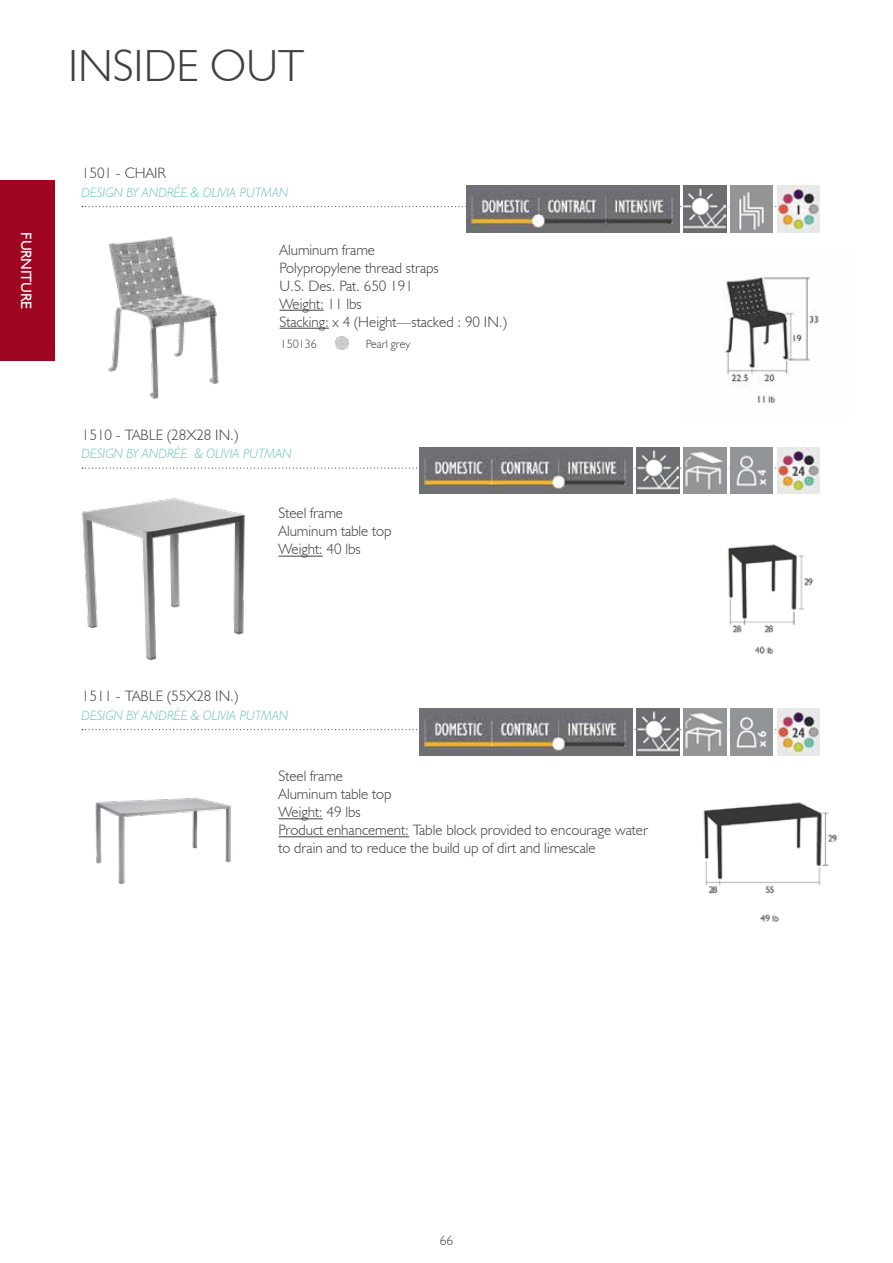
<style>
.page{position:relative;width:893px;height:1263px;background:#fff}
.page>*{position:absolute;margin:0;border:0;box-sizing:border-box;transform-origin:0 0}
.t1{font:300 45px "Humanist 521 BT";color:#414042}
.t2{font:300 15px/18px "Humanist 521 BT";color:#414042}
.t3{font:15px "Humanist 521 BT";letter-spacing:-.02em;color:#fff}
.t4{font:italic 300 13.5px "Humanist 521 BT";color:#6dc4bc}
.t5{font:300 13.5px "Humanist 521 BT";color:#414042}
.t6{font:300 12px "Humanist 521 BT";color:#414042}
</style>
<div class="page">
<svg style="left:82px;top:729px;width:695px;height:1px"></svg>
<img style="left:95px;top:797px;width:136px;height:87px">
<img style="left:703px;top:802px;width:134px;height:121px">
<img style="left:420px;top:709px;width:212px;height:46px">
<img style="left:637px;top:709px;width:42px;height:46px">
<img style="left:684px;top:709px;width:42px;height:46px">
<img style="left:730px;top:709px;width:43px;height:46px">
<img style="left:777px;top:709px;width:43px;height:46px">
<hr style="left:278px;top:818px;width:45px;height:1px;background:#414042">
<hr style="left:278px;top:836px;width:131px;height:1px;background:#414042">
<svg style="left:82px;top:468px;width:695px;height:1px"></svg>
<img style="left:82px;top:498px;width:163px;height:163px">
<img style="left:728px;top:544px;width:86px;height:110px">
<img style="left:420px;top:447px;width:212px;height:47px">
<img style="left:637px;top:447px;width:42px;height:47px">
<img style="left:684px;top:447px;width:42px;height:47px">
<img style="left:730px;top:447px;width:43px;height:47px">
<img style="left:777px;top:447px;width:43px;height:47px">
<hr style="left:278px;top:556px;width:45px;height:1px;background:#414042">
<svg style="left:336px;top:337px;width:13px;height:13px"></svg>
<svg style="left:82px;top:206px;width:695px;height:1px"></svg>
<img style="left:108px;top:236px;width:111px;height:163px">
<img style="left:725px;top:274px;width:94px;height:130px">
<img style="left:467px;top:186px;width:212px;height:46px">
<img style="left:684px;top:186px;width:42px;height:46px">
<img style="left:730px;top:186px;width:43px;height:46px">
<img style="left:777px;top:186px;width:43px;height:46px">
<hr style="left:280px;top:310px;width:44px;height:1px;background:#414042">
<hr style="left:280px;top:328px;width:49px;height:1px;background:#414042">
<div style="left:0;top:180px;width:54px;height:181px;background:#9e0621"></div>
<p class="t3" style="left:36px;top:232px;width:78px;rotate:90deg">FURNITURE</p>
<h1 class="t1" style="left:68px;top:38px;width:238px">INSIDE OUT</h1>
<p class="t2" style="left:82px;top:164px;width:86px">1501 - CHAIR</p>
<p class="t4" style="left:82px;top:184px;width:208px">DESIGN BY ANDRÉE &amp; OLIVIA PUTMAN</p>
<p class="t2" style="left:280px;top:240px;width:229px">Aluminum frame<br>Polypropylene thread straps<br>U.S. Des. Pat. 650 191<br>Weight: 11 lbs<br>Stacking: x 4 (Height—stacked : 90 IN.)</p>
<p class="t6" style="left:281px;top:336px;width:38px">150136</p>
<p class="t6" style="left:366px;top:336px;width:46px">Pearl grey</p>
<p class="t2" style="left:82px;top:425px;width:158px">1510 - TABLE (28X28 IN.)</p>
<p class="t4" style="left:82px;top:446px;width:212px">DESIGN BY ANDRÉE &amp; OLIVIA PUTMAN</p>
<p class="t2" style="left:278px;top:504px;width:115px">Steel frame<br>Aluminum table top<br>Weight: 40 lbs</p>
<p class="t2" style="left:82px;top:687px;width:158px">1511 - TABLE (55X28 IN.)</p>
<p class="t4" style="left:82px;top:707px;width:208px">DESIGN BY ANDRÉE &amp; OLIVIA PUTMAN</p>
<p class="t2" style="left:278px;top:767px;width:371px">Steel frame<br>Aluminum table top<br>Weight: 49 lbs<br>Product enhancement: Table block provided to encourage water to drain and to reduce the build up of dirt and limescale</p>
<p class="t5" style="left:440px;top:1232px;width:15px">66</p>
</div>
